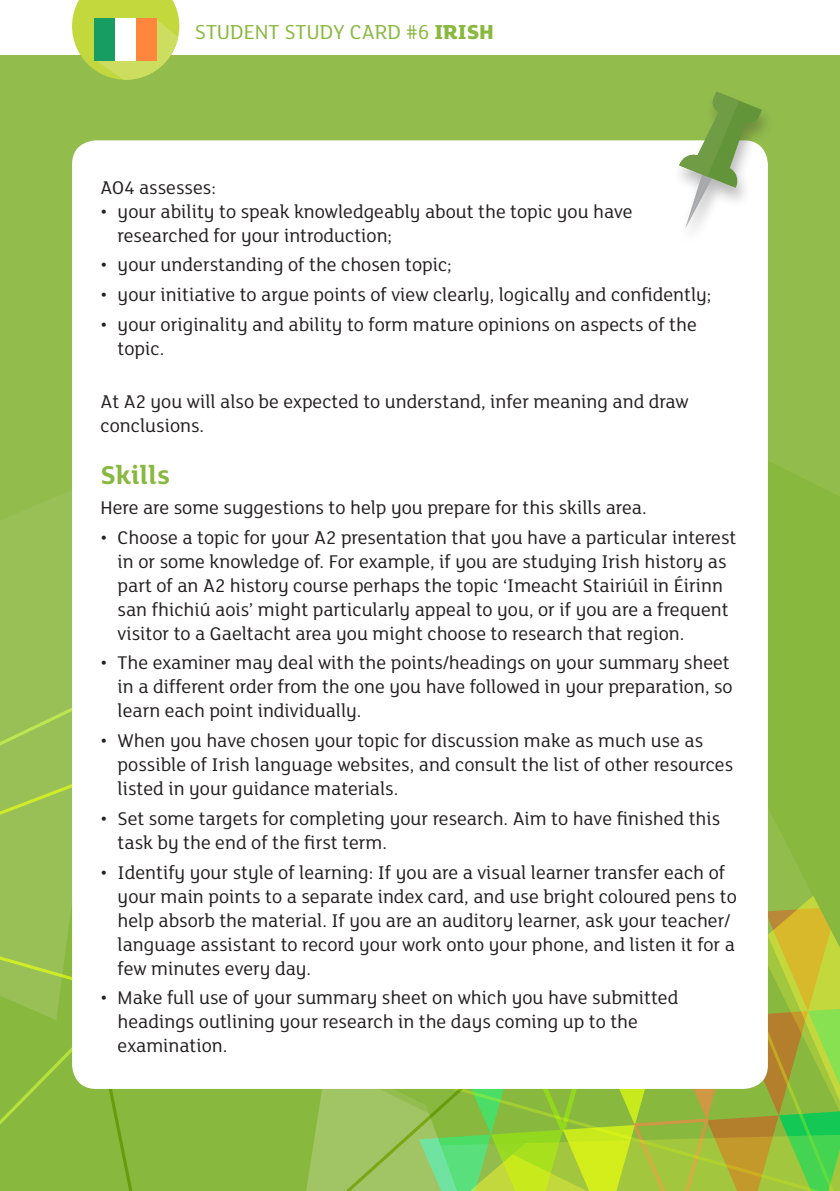
<style>
.page{position:relative;width:840px;height:1191px;background:#fff}
.page>*{position:absolute;margin:0;border:0;box-sizing:border-box;transform-origin:0 0}
.t1{font:700 28px "FS Lola";color:#89b83f}
.t2{font:22px "FS Lola";color:#89b83f}
.Body_Text{font:20px/24px "FS Lola";color:#231f20}
.s1{font-weight:800}
</style>
<div class="page">
<div style="left:0;top:0;width:839px;height:1191px;background:#92bd4d"></div>
<svg style="left:0;top:707px;width:72px;height:484px"></svg>
<svg style="left:749px;top:947px;width:90px;height:244px"></svg>
<svg style="left:72px;top:1070px;width:677px;height:121px"></svg>
<div style="left:0;top:0;width:839px;height:54px;background:#fff"></div>
<svg style="left:72px;top:0;width:107px;height:80px"></svg>
<div style="left:95px;top:18px;width:61px;height:42px;background:#fff"></div>
<div style="left:95px;top:18px;width:20px;height:42px;background:#179c61"></div>
<div style="left:136px;top:18px;width:20px;height:42px;background:#ff873d"></div>
<svg style="left:767px;top:341px;width:72px;height:606px;fill:#89b83f"></svg>
<div style="left:72px;top:140px;width:695px;height:949px;background:#fff;border-radius:24px"></div>
<div style="left:670px;top:91px;width:105px;height:157px;background:#231f20;opacity:.31"></div>
<svg style="left:678px;top:92px;width:83px;height:137px"></svg>
<p class="t2" style="left:195px;top:18px;width:300px">STUDENT STUDY CARD #6 <span class="s1">IRISH</span></p>
<p class="Body_Text" style="left:101px;top:174px;width:117px">AO4 assesses:</p>
<p class="Body_Text" style="left:118px;top:198px;width:516px;text-indent:-17px">• your ability to speak knowledgeably about the topic you have researched for your introduction;</p>
<p class="Body_Text" style="left:101px;top:252px;width:352px">• your understanding of the chosen topic;</p>
<p class="Body_Text" style="left:101px;top:282px;width:612px">• your initiative to argue points of view clearly, logically and confidently;</p>
<p class="Body_Text" style="left:118px;top:311px;width:580px;text-indent:-17px">• your originality and ability to form mature opinions on aspects of the topic.</p>
<p class="Body_Text" style="left:101px;top:389px;width:589px">At A2 you will also be expected to understand, infer meaning and draw conclusions.</p>
<h2 class="t1" style="left:101px;top:456px;width:71px">Skills</h2>
<p class="Body_Text" style="left:101px;top:495px;width:547px">Here are some suggestions to help you prepare for this skills area.</p>
<p class="Body_Text" style="left:118px;top:524px;width:620px;text-indent:-17px">• Choose a topic for your A2 presentation that you have a particular interest in or some knowledge of. For example, if you are studying Irish history as part of an A2 history course perhaps the topic ‘Imeacht Stairiúil in Éirinn san fhichiú aois’ might particularly appeal to you, or if you are a frequent visitor to a Gaeltacht area you might choose to research that region.</p>
<p class="Body_Text" style="left:118px;top:650px;width:616px;text-indent:-17px">• The examiner may deal with the points/headings on your summary sheet in a different order from the one you have followed in your preparation, so learn each point individually.</p>
<p class="Body_Text" style="left:118px;top:728px;width:616px;text-indent:-17px">• When you have chosen your topic for discussion make as much use as possible of Irish language websites, and consult the list of other resources listed in your guidance materials.</p>
<p class="Body_Text" style="left:118px;top:805px;width:604px;text-indent:-17px">• Set some targets for completing your research. Aim to have finished this task by the end of the first term.</p>
<p class="Body_Text" style="left:118px;top:859px;width:620px;text-indent:-17px">• Identify your style of learning: If you are a visual learner transfer each of your main points to a separate index card, and use bright coloured pens to help absorb the material. If you are an auditory learner, ask your teacher/ language assistant to record your work onto your phone, and listen it for a few minutes every day.</p>
<p class="Body_Text" style="left:118px;top:985px;width:562px;text-indent:-17px">• Make full use of your summary sheet on which you have submitted headings outlining your research in the days coming up to the examination.</p>
</div>
